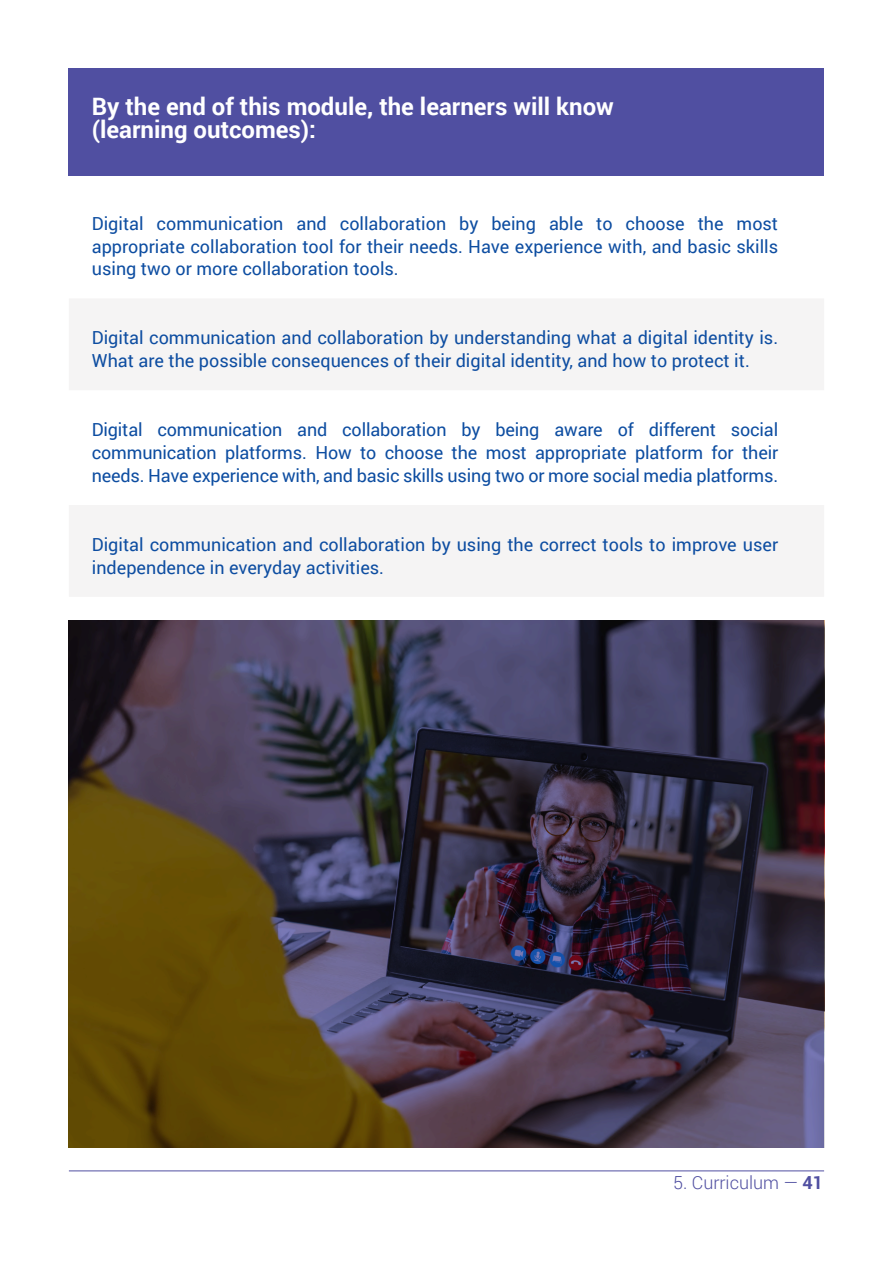
<style>
.page{position:relative;width:893px;height:1263px;background:#fff}
.page>*{position:absolute;margin:0;border:0;box-sizing:border-box;transform-origin:0 0}
.t1{font:700 24px/23px "Roboto";color:#fff}
.t2{font:18px/23px "Roboto";color:#0d4da1;text-align:justify}
.t3{font:300 18px "Roboto";color:#504fa1}
.s1{font-weight:700}
</style>
<div class="page">
<hr style="left:69px;top:1170px;width:755px;height:1px;background:#504fa1">
<div style="left:69px;top:69px;width:755px;height:107px;background:#504fa1"></div>
<svg style="left:69px;top:299px;width:755px;height:297px;fill:#f5f4f4"></svg>
<div style="left:69px;top:620px;width:755px;height:528px;background:#504fa1;opacity:.75"></div>
<h1 class="t1" style="left:92px;top:94px;width:524px">By the end of this module, the learners will know (learning outcomes):</h1>
<p class="t2" style="left:92px;top:211px;width:688px">Digital communication and collaboration by being able to choose the most appropriate collaboration tool for their needs. Have experience with, and basic skills using two or more collaboration tools.</p>
<p class="t2" style="left:92px;top:326px;width:688px">Digital communication and collaboration by understanding what a digital identity is.<br>What are the possible consequences of their digital identity, and how to protect it.</p>
<p class="t2" style="left:92px;top:418px;width:688px">Digital communication and collaboration by being aware of different social communication platforms. How to choose the most appropriate platform for their needs. Have experience with, and basic skills using two or more social media platforms.</p>
<p class="t2" style="left:92px;top:532px;width:688px">Digital communication and collaboration by using the correct tools to improve user independence in everyday activities.</p>
<p class="t3" style="left:673px;top:1170px;width:152px">5. Curriculum — <span class="s1">41</span></p>
</div>
